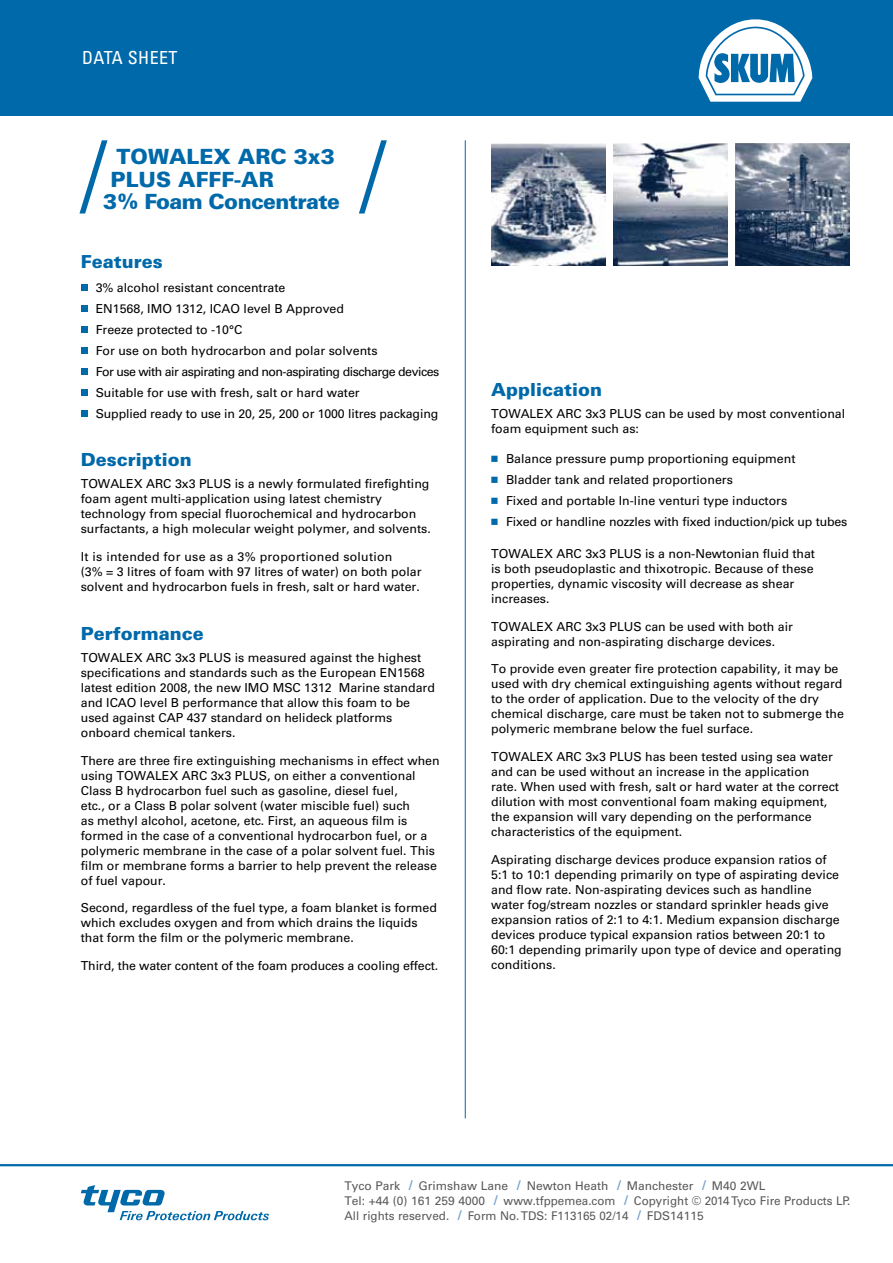
<style>
.page{position:relative;width:893px;height:1263px;background:#fff}
.page>*{position:absolute;margin:0;border:0;box-sizing:border-box;transform-origin:0 0}
.t1{font:900 21px "Univers LT Std";color:#0069aa}
.t2{font:900 21px "Univers LT Std";letter-spacing:-.03em;color:#0069aa}
.t3{font:900 18px "Univers LT Std";color:#0069aa}
.t4{font:condensed 18px "Univers LT Std";letter-spacing:.025em;color:#fff}
.t5{font:12.3px/15px "Univers LT Std";color:#000}
.t6{font:12px/15px "Univers LT Std";color:#58595b}
.s1{font-family:"Universal Newswith Comm Pi";color:#0069aa}
.s2{font-style:italic;font-size:13.5px;color:#75a1ce}
</style>
<div class="page">
<div style="left:0;top:0;width:893px;height:115px;background:#0069aa"></div>
<div style="left:81px;top:284px;width:7px;height:7px;background:#0069aa"></div>
<div style="left:81px;top:305px;width:7px;height:7px;background:#0069aa"></div>
<div style="left:81px;top:326px;width:7px;height:7px;background:#0069aa"></div>
<div style="left:81px;top:347px;width:7px;height:7px;background:#0069aa"></div>
<div style="left:81px;top:368px;width:7px;height:7px;background:#0069aa"></div>
<div style="left:81px;top:389px;width:7px;height:7px;background:#0069aa"></div>
<div style="left:81px;top:410px;width:7px;height:7px;background:#0069aa"></div>
<hr style="left:0;top:1164px;width:893px;height:2px;background:#0069aa">
<svg style="left:81px;top:1185px;width:188px;height:35px"></svg>
<hr style="left:465px;top:140px;width:1px;height:978px;background:#0069aa">
<img style="left:492px;top:143px;width:114px;height:123px">
<img style="left:613px;top:143px;width:115px;height:123px">
<img style="left:736px;top:143px;width:114px;height:123px">
<svg style="left:698px;top:19px;width:114px;height:83px"></svg>
<svg style="left:79px;top:140px;width:28px;height:74px"></svg>
<svg style="left:359px;top:140px;width:28px;height:74px"></svg>
<h2 class="t4" style="left:82px;top:46px;width:97px">DATA SHEET</h2>
<h1 class="t1" style="left:117px;top:144px;width:220px">TOWALEX ARC 3x3</h1>
<h1 class="t1" style="left:111px;top:166px;width:165px">PLUS AFFF-AR</h1>
<h1 class="t2" style="left:103px;top:189px;width:238px">3% Foam Concentrate</h1>
<h2 class="t3" style="left:81px;top:250px;width:83px">Features</h2>
<p class="t5" style="left:96px;top:277px;width:345px;line-height:21px">3% alcohol resistant concentrate<br>EN1568, IMO 1312, ICAO level B Approved<br>Freeze protected to -10°C<br>For use on both hydrocarbon and polar solvents<br>For use with air aspirating and non-aspirating discharge devices Suitable for use with fresh, salt or hard water<br>Supplied ready to use in 20, 25, 200 or 1000 litres packaging</p>
<h2 class="t3" style="left:81px;top:448px;width:112px">Description</h2>
<p class="t5" style="left:81px;top:476px;width:351px">TOWALEX ARC 3x3 PLUS is a newly formulated firefighting foam agent multi-application using latest chemistry technology from special fluorochemical and hydrocarbon surfactants, a high molecular weight polymer, and solvents.</p>
<p class="t5" style="left:81px;top:549px;width:342px">It is intended for use as a 3% proportioned solution<br>(3% = 3 litres of foam with 97 litres of water) on both polar solvent and hydrocarbon fuels in fresh, salt or hard water.</p>
<h2 class="t3" style="left:81px;top:622px;width:124px">Performance</h2>
<p class="t5" style="left:81px;top:650px;width:356px">TOWALEX ARC 3x3 PLUS is measured against the highest specifications and standards such as the European EN1568 latest edition 2008, the new IMO MSC 1312 Marine standard and ICAO level B performance that allow this foam to be used against CAP 437 standard on helideck platforms onboard chemical tankers.</p>
<p class="t5" style="left:81px;top:753px;width:360px">There are three fire extinguishing mechanisms in effect when using TOWALEX ARC 3x3 PLUS, on either a conventional Class B hydrocarbon fuel such as gasoline, diesel fuel,<br>etc., or a Class B polar solvent (water miscible fuel) such<br>as methyl alcohol, acetone, etc. First, an aqueous film is formed in the case of a conventional hydrocarbon fuel, or a polymeric membrane in the case of a polar solvent fuel. This film or membrane forms a barrier to help prevent the release of fuel vapour.</p>
<p class="t5" style="left:81px;top:900px;width:358px">Second, regardless of the fuel type, a foam blanket is formed which excludes oxygen and from which drains the liquids that form the film or the polymeric membrane.</p>
<p class="t5" style="left:81px;top:958px;width:359px">Third, the water content of the foam produces a cooling effect.</p>
<h2 class="t3" style="left:491px;top:378px;width:112px">Application</h2>
<p class="t5" style="left:491px;top:406px;width:356px">TOWALEX ARC 3x3 PLUS can be used by most conventional foam equipment such as:</p>
<p class="t5" style="left:491px;top:448px;width:358px;line-height:21px"><span class="s1">n</span> Balance pressure pump proportioning equipment<br><span class="s1">n</span> Bladder tank and related proportioners<br><span class="s1">n</span> Fixed and portable In-line venturi type inductors<br><span class="s1">n</span> Fixed or handline nozzles with fixed induction/pick up tubes</p>
<p class="t5" style="left:491px;top:546px;width:325px">TOWALEX ARC 3x3 PLUS is a non-Newtonian fluid that is both pseudoplastic and thixotropic. Because of these properties, dynamic viscosity will decrease as shear increases.</p>
<p class="t5" style="left:491px;top:619px;width:303px">TOWALEX ARC 3x3 PLUS can be used with both air aspirating and non-aspirating discharge devices.</p>
<p class="t5" style="left:491px;top:661px;width:354px">To provide even greater fire protection capability, it may be used with dry chemical extinguishing agents without regard to the order of application. Due to the velocity of the dry chemical discharge, care must be taken not to submerge the polymeric membrane below the fuel surface.</p>
<p class="t5" style="left:491px;top:749px;width:349px">TOWALEX ARC 3x3 PLUS has been tested using sea water and can be used without an increase in the application<br>rate. When used with fresh, salt or hard water at the correct dilution with most conventional foam making equipment, the expansion will vary depending on the performance characteristics of the equipment.</p>
<p class="t5" style="left:491px;top:852px;width:352px">Aspirating discharge devices produce expansion ratios of 5:1 to 10:1 depending primarily on type of aspirating device and flow rate. Non-aspirating devices such as handline water fog/stream nozzles or standard sprinkler heads give expansion ratios of 2:1 to 4:1. Medium expansion discharge devices produce typical expansion ratios between 20:1 to 60:1 depending primarily upon type of device and operating conditions.</p>
<p class="t6" style="left:344px;top:1178px;width:507px">Tyco Park <span class="s2">l</span> Grimshaw Lane <span class="s2">l</span> Newton Heath <span class="s2">l</span> Manchester <span class="s2">l</span> M40 2WL<br>Tel: +44 (0) 161 259 4000 <span class="s2">l</span> www.tfppemea.com <span class="s2">l</span> Copyright © 2014 Tyco Fire Products LP.<br>All rights reserved. <span class="s2">l</span> Form No. TDS: F113165 02/14 <span class="s2">l</span> FDS14115</p>
</div>
